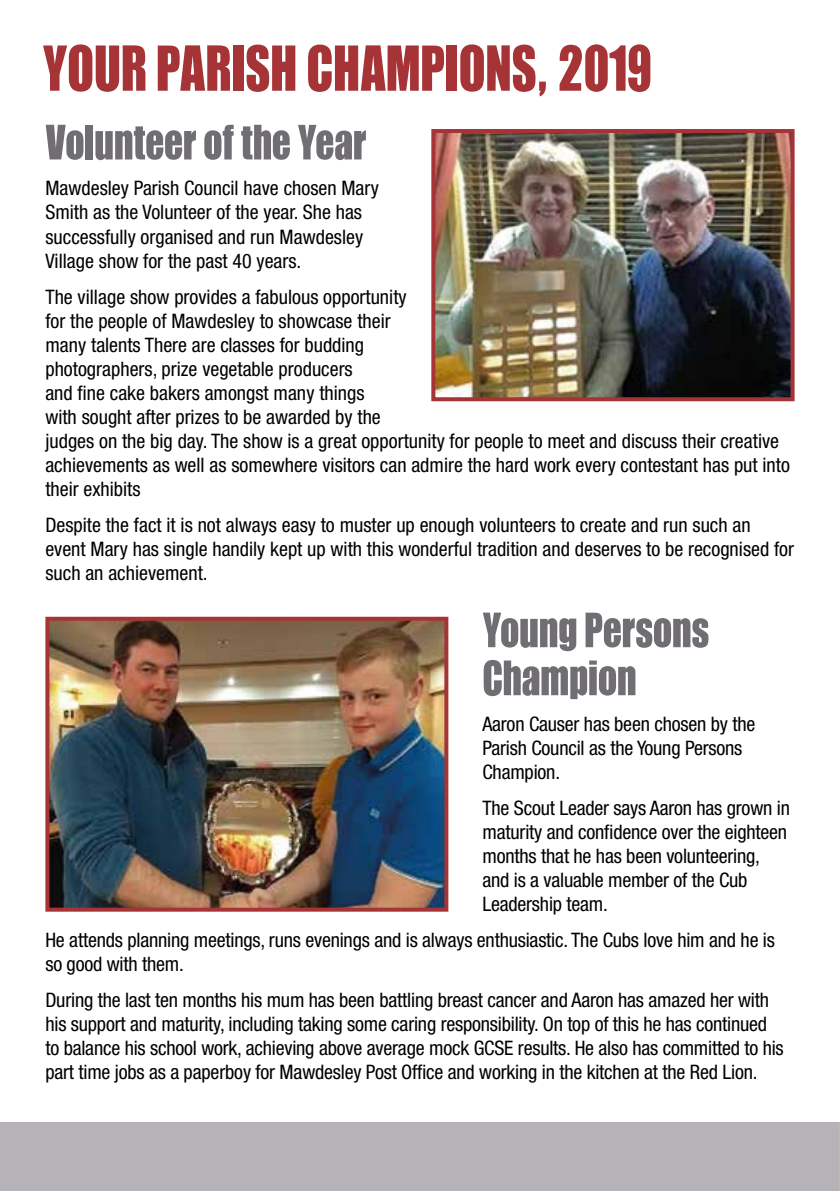
<style>
.page{position:relative;width:840px;height:1191px;background:#fff}
.page>*{position:absolute;margin:0;border:0;box-sizing:border-box;transform-origin:0 0}
.t1{font:700 68px "Impact URW Con D";letter-spacing:.005em;color:#a63437}
.t2{font:700 52px/48px "Impact URW Con D";color:#706e73}
.t3{font:condensed 20px/24px "Helvetica Neue LT Std";color:#000}
</style>
<div class="page">
<div style="left:0;top:1123px;width:839px;height:68px;background:#b5b3b8"></div>
<img style="left:436px;top:134px;width:353px;height:262px">
<div style="left:431px;top:129px;width:363px;height:272px;border:4px solid #a63437"></div>
<img style="left:50px;top:622px;width:393px;height:284px">
<div style="left:45px;top:617px;width:403px;height:294px;border:4px solid #a63437"></div>
<h1 class="t1" style="left:43px;top:29px;width:610px">YOUR PARISH CHAMPIONS, 2019</h1>
<h2 class="t2" style="left:45px;top:120px;width:322px">Volunteer of the Year</h2>
<p class="t3" style="left:45px;top:176px;width:335px">Mawdesley Parish Council have chosen Mary Smith as the Volunteer of the year. She has successfully organised and run Mawdesley Village show for the past 40 years.</p>
<p class="t3" style="left:45px;top:284px;width:745px">The village show provides a fabulous opportunity<br>for the people of Mawdesley to showcase their<br>many talents There are classes for budding<br>photographers, prize vegetable producers<br>and fine cake bakers amongst many things<br>with sought after prizes to be awarded by the<br>judges on the big day. The show is a great opportunity for people to meet and discuss their creative achievements as well as somewhere visitors can admire the hard work every contestant has put into their exhibits</p>
<p class="t3" style="left:45px;top:512px;width:749px">Despite the fact it is not always easy to muster up enough volunteers to create and run such an event Mary has single handily kept up with this wonderful tradition and deserves to be recognised for such an achievement.</p>
<h2 class="t2" style="left:482px;top:607px;width:228px">Young Persons<br>Champion</h2>
<p class="t3" style="left:482px;top:712px;width:274px">Aaron Causer has been chosen by the<br>Parish Council as the Young Persons<br>Champion.</p>
<p class="t3" style="left:482px;top:796px;width:309px">The Scout Leader says Aaron has grown in maturity and confidence over the eighteen months that he has been volunteering, and is a valuable member of the Cub Leadership team.</p>
<p class="t3" style="left:45px;top:928px;width:730px">He attends planning meetings, runs evenings and is always enthusiastic. The Cubs love him and he is so good with them.</p>
<p class="t3" style="left:45px;top:988px;width:739px">During the last ten months his mum has been battling breast cancer and Aaron has amazed her with his support and maturity, including taking some caring responsibility. On top of this he has continued to balance his school work, achieving above average mock GCSE results. He also has committed to his part time jobs as a paperboy for Mawdesley Post Office and working in the kitchen at the Red Lion.</p>
</div>
